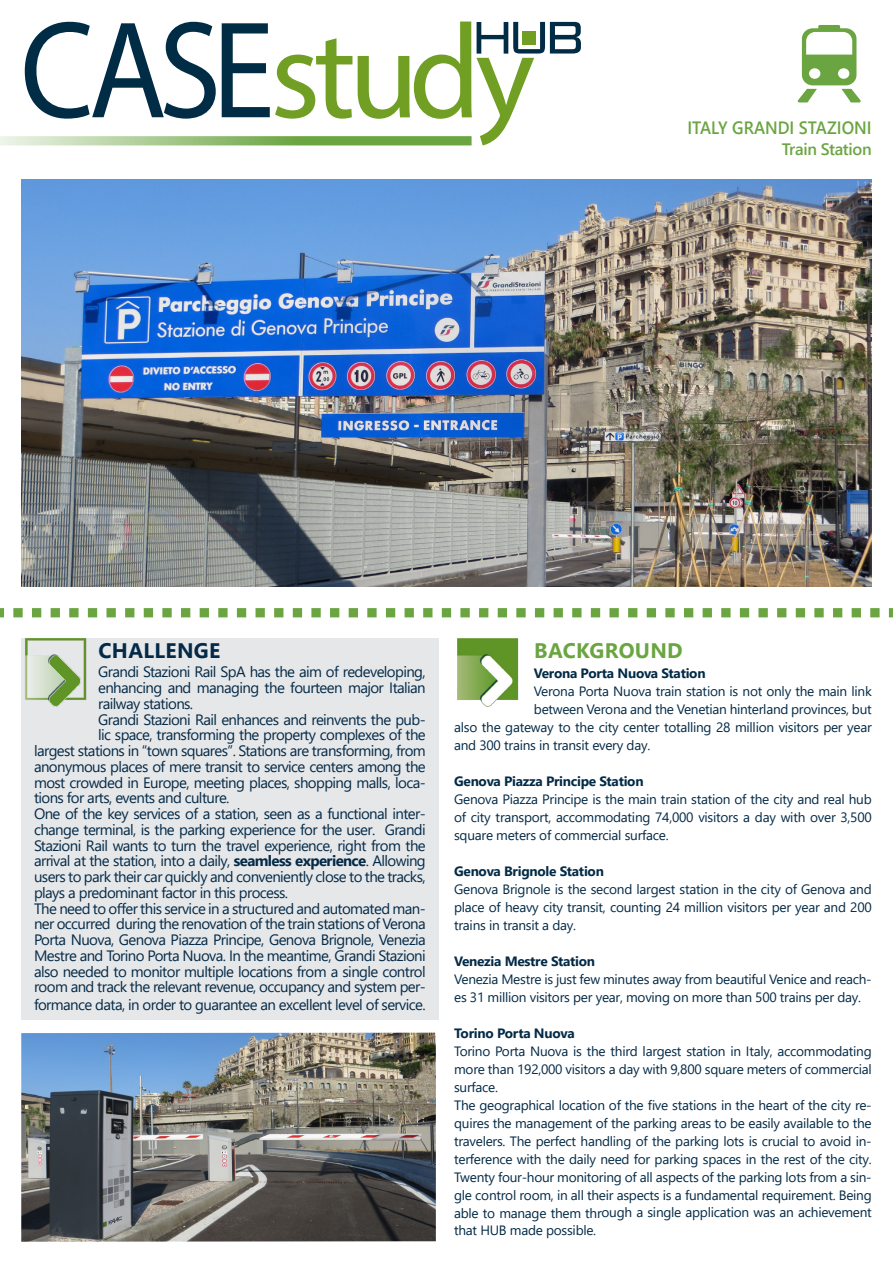
<style>
.page{position:relative;width:893px;height:1263px;background:#fff}
.page>*{position:absolute;margin:0;border:0;box-sizing:border-box;transform-origin:0 0}
.Titolo_sezione__riqu{font:700 21px "Segoe UI";letter-spacing:.015em;color:#6ba542}
.Titolo_sezione__riqu-2{font:700 21px "Segoe UI";letter-spacing:.015em;color:#042a48}
.t1{font:600 17.85px "Segoe UI";color:#6ba542;scale:.93 1}
.t2{font:600 16.5px "Segoe UI";letter-spacing:-.02em;color:#6ba542}
.t3{font:15px/15.8px "Segoe UI";letter-spacing:-.04em;color:#042a47;text-align:justify}
.t4{font:13.5px/18px "Segoe UI";letter-spacing:-.02em;color:#032a46;text-align:justify}
.t5{font:700 13.5px "Segoe UI";letter-spacing:-.02em;color:#032a46}
.s1{font-weight:700}
</style>
<div class="page">
<svg style="left:25px;top:22px;width:191px;height:97px"></svg>
<svg style="left:222px;top:23px;width:130px;height:96px"></svg>
<svg style="left:358px;top:22px;width:223px;height:123px"></svg>
<div style="left:522px;top:32px;width:14px;height:13px;background:#709f24"></div>
<svg style="left:0;top:136px;width:472px;height:9px;background:#96bf79"></svg>
<svg style="left:798px;top:25px;width:63px;height:78px"></svg>
<img style="left:21px;top:179px;width:851px;height:408px">
<svg style="left:0;top:608px;width:893px;height:9px"></svg>
<img style="left:457px;top:638px;width:62px;height:69px">
<div style="left:21px;top:638px;width:417px;height:381px;background:#e6e7e9"></div>
<img style="left:21px;top:1033px;width:415px;height:209px">
<img style="left:25px;top:638px;width:62px;height:69px">
<p class="t1" style="left:687px;top:111px;width:200px">ITALY GRANDI STAZIONI</p>
<p class="t2" style="left:782px;top:134px;width:91px">Train Station</p>
<p class="Titolo_sezione__riqu-2" style="left:99px;top:630px;width:123px">CHALLENGE</p>
<p class="t3" style="left:98px;top:663px;width:329px">Grandi Stazioni Rail SpA has the aim of redeveloping, enhancing and managing the fourteen major Italian railway stations.</p>
<p class="t3" style="left:98px;top:710px;width:329px">Grandi Stazioni Rail enhances and reinvents the pub-</p>
<p class="t3" style="left:98px;top:726px;width:329px">lic space, transforming the property complexes of the</p>
<p class="t3" style="left:34px;top:742px;width:393px">largest stations in “town squares”. Stations are transforming, from</p>
<p class="t3" style="left:34px;top:757px;width:393px">anonymous places of mere transit to service centers among the</p>
<p class="t3" style="left:34px;top:773px;width:393px">most crowded in Europe, meeting places, shopping malls, loca-</p>
<p class="t3" style="left:34px;top:789px;width:197px">tions for arts, events and culture.</p>
<p class="t3" style="left:34px;top:805px;width:393px">One of the key services of a station, seen as a functional inter&shy;change terminal, is the parking experience for the user. Grandi Stazioni Rail wants to turn the travel experience, right from the arrival at the station, into a daily, <span class="s1">seamless experience</span>. Allowing users to park their car quickly and conveniently close to the tracks, plays a predominant factor in this process.</p>
<p class="t3" style="left:34px;top:899px;width:393px">The need to offer this service in a structured and automated man&shy;ner occurred during the renovation of the train stations of Verona Porta Nuova, Genova Piazza Principe, Genova Brignole, Venezia Mestre and Torino Porta Nuova. In the meantime, Grandi Stazioni also needed to monitor multiple locations from a single control room and track the relevant revenue, occupancy and system per-</p>
<p class="t3" style="left:34px;top:995px;width:393px">formance data, in order to guarantee an excellent level of service.</p>
<p class="Titolo_sezione__riqu" style="left:534px;top:630px;width:150px">BACKGROUND</p>
<p class="t5" style="left:534px;top:660px;width:173px">Verona Porta Nuova Station</p>
<p class="t4" style="left:534px;top:681px;width:339px">Verona Porta Nuova train station is not only the main link</p>
<p class="t4" style="left:534px;top:699px;width:339px">between Verona and the Venetian hinterland provinces, but</p>
<p class="t4" style="left:454px;top:717px;width:419px">also the gateway to the city center totalling 28 million visitors per year</p>
<p class="t4" style="left:454px;top:735px;width:198px">and 300 trains in transit every day.</p>
<p class="t5" style="left:454px;top:768px;width:191px">Genova Piazza Principe Station</p>
<p class="t4" style="left:454px;top:789px;width:419px">Genova Piazza Principe is the main train station of the city and real hub of city transport, accommodating 74,000 visitors a day with over 3,500 square meters of commercial surface.</p>
<p class="t5" style="left:454px;top:858px;width:151px">Genova Brignole Station</p>
<p class="t4" style="left:454px;top:879px;width:419px">Genova Brignole is the second largest station in the city of Genova and place of heavy city transit, counting 24 million visitors per year and 200 trains in transit a day.</p>
<p class="t5" style="left:454px;top:948px;width:142px">Venezia Mestre Station</p>
<p class="t4" style="left:454px;top:969px;width:419px">Venezia Mestre is just few minutes away from beautiful Venice and reach&shy;es 31 million visitors per year, moving on more than 500 trains per day.</p>
<p class="t5" style="left:454px;top:1020px;width:122px">Torino Porta Nuova</p>
<p class="t4" style="left:454px;top:1041px;width:419px">Torino Porta Nuova is the third largest station in Italy, accommodating more than 192,000 visitors a day with 9,800 square meters of commercial surface.</p>
<p class="t4" style="left:454px;top:1095px;width:419px">The geographical location of the five stations in the heart of the city re&shy;quires the management of the parking areas to be easily available to the travelers. The perfect handling of the parking lots is crucial to avoid in&shy;terference with the daily need for parking spaces in the rest of the city.<br>Twenty four-hour monitoring of all aspects of the parking lots from a sin&shy;gle control room, in all their aspects is a fundamental requirement. Being</p>
<p class="t4" style="left:454px;top:1202px;width:419px">able to manage them through a single application was an achievement that HUB made possible.</p>
</div>
